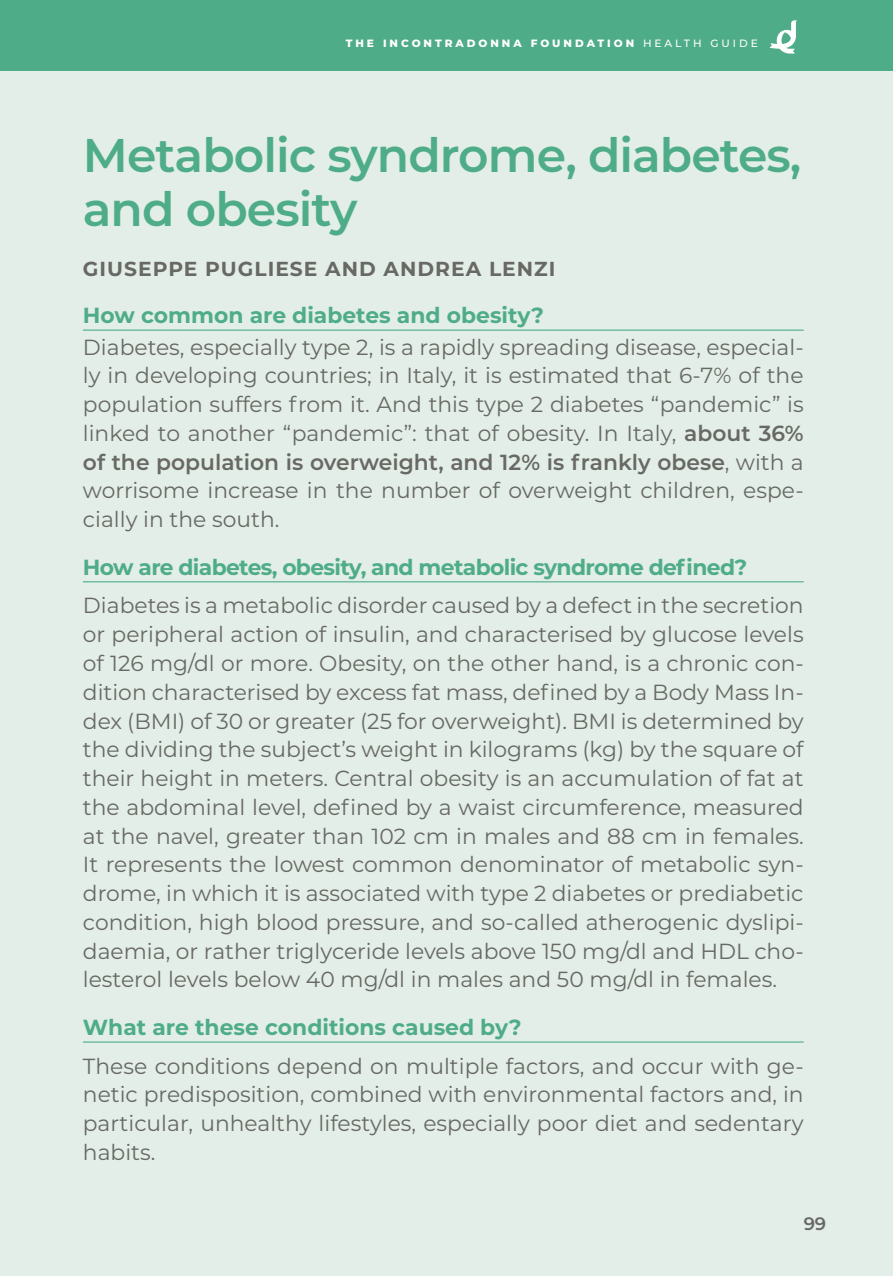
<style>
.page{position:relative;width:893px;height:1276px;background:#fff}
.page>*{position:absolute;margin:0;border:0;box-sizing:border-box;transform-origin:0 0}
.t1{font:600 47.25px/54px "Montserrat";letter-spacing:-.02em;color:#4fac89}
.t2{font:21.82px/28.8px "Montserrat";color:#686864;text-align:justify}
.t3{font:700 21.82px "Montserrat";letter-spacing:-.01em;color:#4fac89}
.t4{font:700 21.82px "Montserrat";letter-spacing:-.03em;color:#4fac89}
.t5{font:700 20.25px "Montserrat";letter-spacing:.05em;color:#686864}
.t6{font:600 18px "Montserrat";color:#686864}
.t7{font:800 10.58px "Montserrat";letter-spacing:.28em;color:#fff}
.s1{font-weight:500}
.s2{font-weight:600}
</style>
<div class="page">
<div style="left:0;top:0;width:893px;height:71px;background:#4fac89"></div>
<div style="left:0;top:71px;width:893px;height:1205px;background:#e2eee7"></div>
<svg style="left:769px;top:20px;width:28px;height:34px"></svg>
<hr style="left:83px;top:329px;width:721px;height:2px;background:#4fac89">
<hr style="left:83px;top:581px;width:721px;height:1px;background:#4fac89">
<hr style="left:83px;top:1041px;width:721px;height:1px;background:#4fac89">
<p class="t7" style="left:346px;top:36px;width:414px">THE INCONTRADONNA FOUNDATION <span class="s1">HEALTH GUIDE</span></p>
<h1 class="t1" style="left:83px;top:126px;width:720px">Metabolic syndrome, diabetes, and obesity</h1>
<p class="t5" style="left:83px;top:254px;width:474px">GIUSEPPE PUGLIESE AND ANDREA LENZI</p>
<p class="t3" style="left:83px;top:300px;width:463px">How common are diabetes and obesity?</p>
<p class="t2" style="left:83px;top:332px;width:722px">Diabetes, especially type 2, is a rapidly spreading disease, especial&shy;ly in developing countries; in Italy, it is estimated that 6-7% of the population suffers from it. And this type 2 diabetes “pandemic” is linked to another “pandemic”: that of obesity. In Italy, <span class="s2">about 36% of the population is overweight, and 12% is frankly obese</span>, with a worrisome increase in the number of overweight children, espe&shy;cially in the south.</p>
<p class="t4" style="left:83px;top:551px;width:666px">How are diabetes, obesity, and metabolic syndrome defined?</p>
<p class="t2" style="left:83px;top:590px;width:722px">Diabetes is a metabolic disorder caused by a defect in the secretion or peripheral action of insulin, and characterised by glucose levels of 126 mg/dl or more. Obesity, on the other hand, is a chronic con&shy;dition characterised by excess fat mass, defined by a Body Mass In&shy;dex (BMI) of 30 or greater (25 for overweight). BMI is determined by the dividing the subject’s weight in kilograms (kg) by the square of their height in meters. Central obesity is an accumulation of fat at the abdominal level, defined by a waist circumference, measured at the navel, greater than 102 cm in males and 88 cm in females.<br>It represents the lowest common denominator of metabolic syn&shy;drome, in which it is associated with type 2 diabetes or prediabetic condition, high blood pressure, and so-called atherogenic dyslipi&shy;daemia, or rather triglyceride levels above 150 mg/dl and HDL cho&shy;lesterol levels below 40 mg/dl in males and 50 mg/dl in females.</p>
<p class="t3" style="left:83px;top:1011px;width:440px">What are these conditions caused by?</p>
<p class="t2" style="left:83px;top:1050px;width:722px">These conditions depend on multiple factors, and occur with ge&shy;netic predisposition, combined with environmental factors and, in particular, unhealthy lifestyles, especially poor diet and sedentary habits.</p>
<p class="t6" style="left:804px;top:1210px;width:24px">99</p>
</div>
